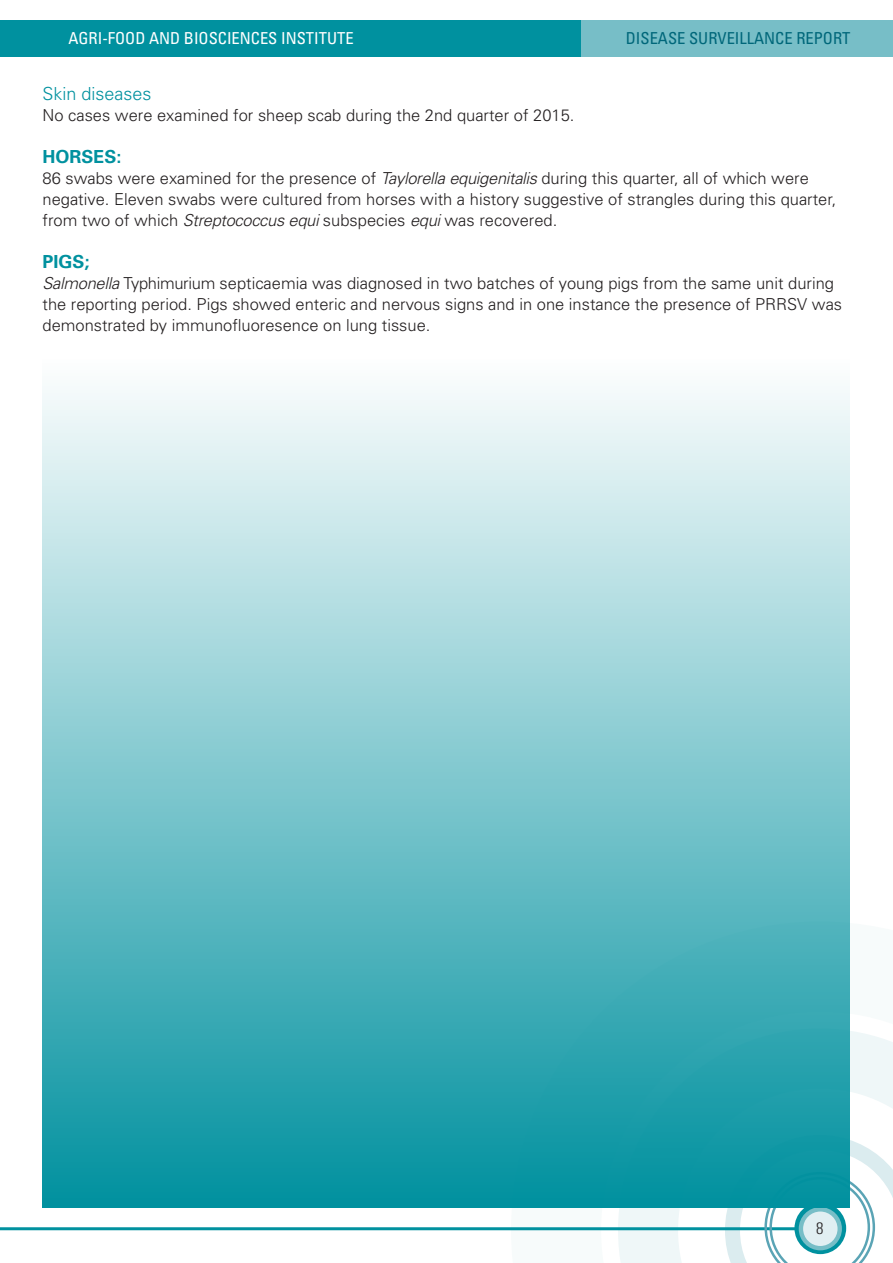
<style>
.page{position:relative;width:893px;height:1263px;background:#fff}
.page>*{position:absolute;margin:0;border:0;box-sizing:border-box;transform-origin:0 0}
.Disease_Headline{font:300 18px "Univers";color:#00919f}
.Animal_headline{font:700 18px "Univers";color:#00919f}
.t1{font:300 16.5px/21px "Univers";color:#231f20}
.t2{font:condensed 16.5px "Univers";color:#fff}
.t3{font:condensed 16.5px "Univers";color:#00677a}
.t4{font:300 condensed 16.5px "Univers";color:#231f20}
.s1{font-style:italic}
</style>
<div class="page">
<svg style="left:511px;top:1031px;width:382px;height:232px"></svg>
<hr style="left:0;top:1227px;width:833px;height:3px;background:#00919f">
<div style="left:0;top:20px;width:582px;height:36px;background:#00919f"></div>
<div style="left:582px;top:20px;width:311px;height:36px;background:#77bec7"></div>
<svg style="left:725px;top:1135px;width:168px;height:128px"></svg>
<div style="left:43px;top:359px;width:807px;height:849px;background:linear-gradient(to bottom,#fefefe,#00909e)"></div>
<p class="t2" style="left:68px;top:28px;width:287px">AGRI-FOOD AND BIOSCIENCES INSTITUTE</p>
<p class="t3" style="left:626px;top:28px;width:226px">DISEASE SURVEILLANCE REPORT</p>
<p class="Disease_Headline" style="left:43px;top:82px;width:111px">Skin diseases</p>
<p class="t1" style="left:43px;top:104px;width:533px">No cases were examined for sheep scab during the 2nd quarter of 2015.</p>
<p class="Animal_headline" style="left:43px;top:145px;width:81px">HORSES:</p>
<p class="t1" style="left:43px;top:167px;width:795px">86 swabs were examined for the presence of <span class="s1">Taylorella equigenitalis</span> during this quarter, all of which were negative. Eleven swabs were cultured from horses with a history suggestive of strangles during this quarter, from two of which <span class="s1">Streptococcus equi</span> subspecies <span class="s1">equi</span> was recovered.</p>
<p class="Animal_headline" style="left:43px;top:250px;width:49px">PIGS;</p>
<p class="t1" style="left:43px;top:272px;width:801px"><span class="s1">Salmonella</span> Typhimurium septicaemia was diagnosed in two batches of young pigs from the same unit during the reporting period. Pigs showed enteric and nervous signs and in one instance the presence of PRRSV was demonstrated by immunofluoresence on lung tissue.</p>
<p class="t4" style="left:816px;top:1218px;width:9px">8</p>
</div>
